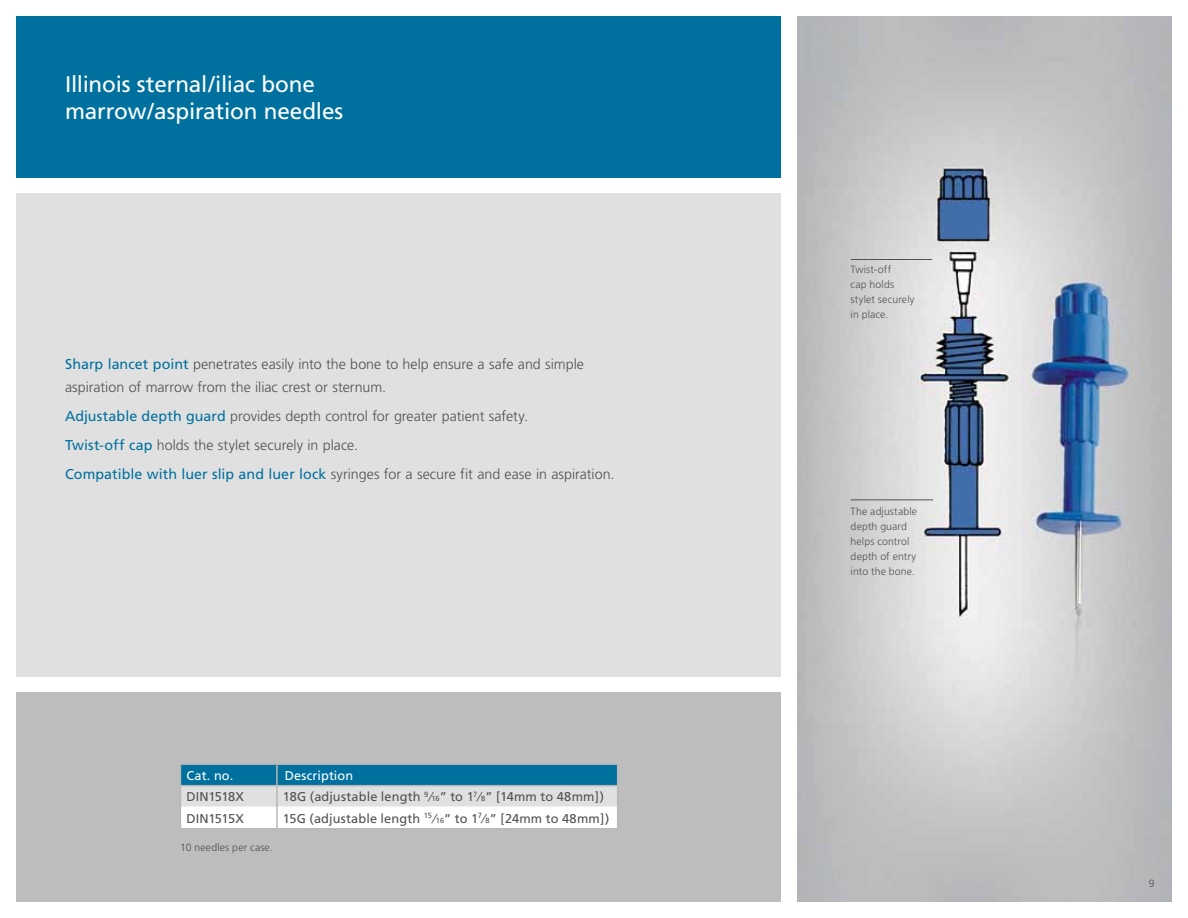
<style>
.page{position:relative;width:1188px;height:918px;background:#fff}
.page>*{position:absolute;margin:0;border:0;box-sizing:border-box;transform-origin:0 0}
.t1{font:22.5px/27px "Frutiger";letter-spacing:-.01em;color:#fff}
.t2{font:300 14.25px/29.2px "Frutiger";color:#505151}
.t3{font:12.75px "Frutiger";letter-spacing:.01em;color:#505151}
.t4{font:12.75px "Frutiger";letter-spacing:.01em;color:#fff}
.t5{font:12.75px "Frutiger";letter-spacing:-.02em;color:#505151}
.t6{font:12.75px "Frutiger";letter-spacing:-.025em;color:#505151}
.t7{font:300 10.5px/15px "Frutiger";letter-spacing:.015em;color:#505151}
.s1{font-weight:400;color:#00719f}
.s2{font-size:7.5px}
</style>
<div class="page">
<img style="left:797px;top:16px;width:375px;height:886px">
<div style="left:16px;top:16px;width:765px;height:161px;background:#00719f"></div>
<div style="left:16px;top:193px;width:765px;height:483px;background:#e0e0e0"></div>
<div style="left:16px;top:693px;width:765px;height:209px;background:#bdbdbe"></div>
<hr style="left:180px;top:763px;width:97px;height:2px;background:#b8b8b9">
<hr style="left:277px;top:763px;width:341px;height:2px;background:#b8b8b9">
<hr style="left:180px;top:828px;width:97px;height:2px;background:#b8b8b9">
<svg style="left:180px;top:764px;width:438px;height:64px;background:#a2c5d4"></svg>
<hr style="left:277px;top:828px;width:341px;height:2px;background:#b8b8b9">
<hr style="left:851px;top:500px;width:82px;height:1px;background:#505151">
<hr style="left:851px;top:259px;width:81px;height:1px;background:#505151">
<h1 class="t1" style="left:65px;top:70px;width:280px">Illinois sternal/iliac bone marrow/aspiration needles</h1>
<p class="t2" style="left:65px;top:353px;width:520px;line-height:22.5px"><span class="s1">Sharp lancet point</span> penetrates easily into the bone to help ensure a safe and simple aspiration of marrow from the iliac crest or sternum.</p>
<p class="t2" style="left:65px;top:402px;width:551px"><span class="s1">Adjustable depth guard</span> provides depth control for greater patient safety.<br><span class="s1">Twist-off cap</span> holds the stylet securely in place.<br><span class="s1">Compatible with luer slip and luer lock</span> syringes for a secure fit and ease in aspiration.</p>
<p class="t4" style="left:186px;top:768px;width:48px">Cat. no.</p>
<p class="t4" style="left:285px;top:768px;width:70px">Description</p>
<p class="t5" style="left:186px;top:789px;width:59px">DIN1518X</p>
<p class="t3" style="left:283px;top:789px;width:323px">18G (adjustable length <sup>9</sup> ⁄<span class="s2">16</span>” to 1<sup>7</sup>⁄<span class="s2">8</span>” [14mm to 48mm])</p>
<p class="t6" style="left:186px;top:811px;width:59px">DIN1515X</p>
<p class="t3" style="left:283px;top:811px;width:328px">15G (adjustable length <sup>15</sup> ⁄<span class="s2">16</span>” to 1<sup>7</sup>⁄<span class="s2">8</span>” [24mm to 48mm])</p>
<p class="t7" style="left:180px;top:840px;width:94px">10 needles per case.</p>
<p class="t7" style="left:851px;top:262px;width:65px">Twist-off<br>cap holds stylet securely in place.</p>
<p class="t7" style="left:851px;top:504px;width:68px">The adjustable depth guard helps control depth of entry into the bone.</p>
<p class="t7" style="left:1149px;top:876px;width:7px">9</p>
</div>
